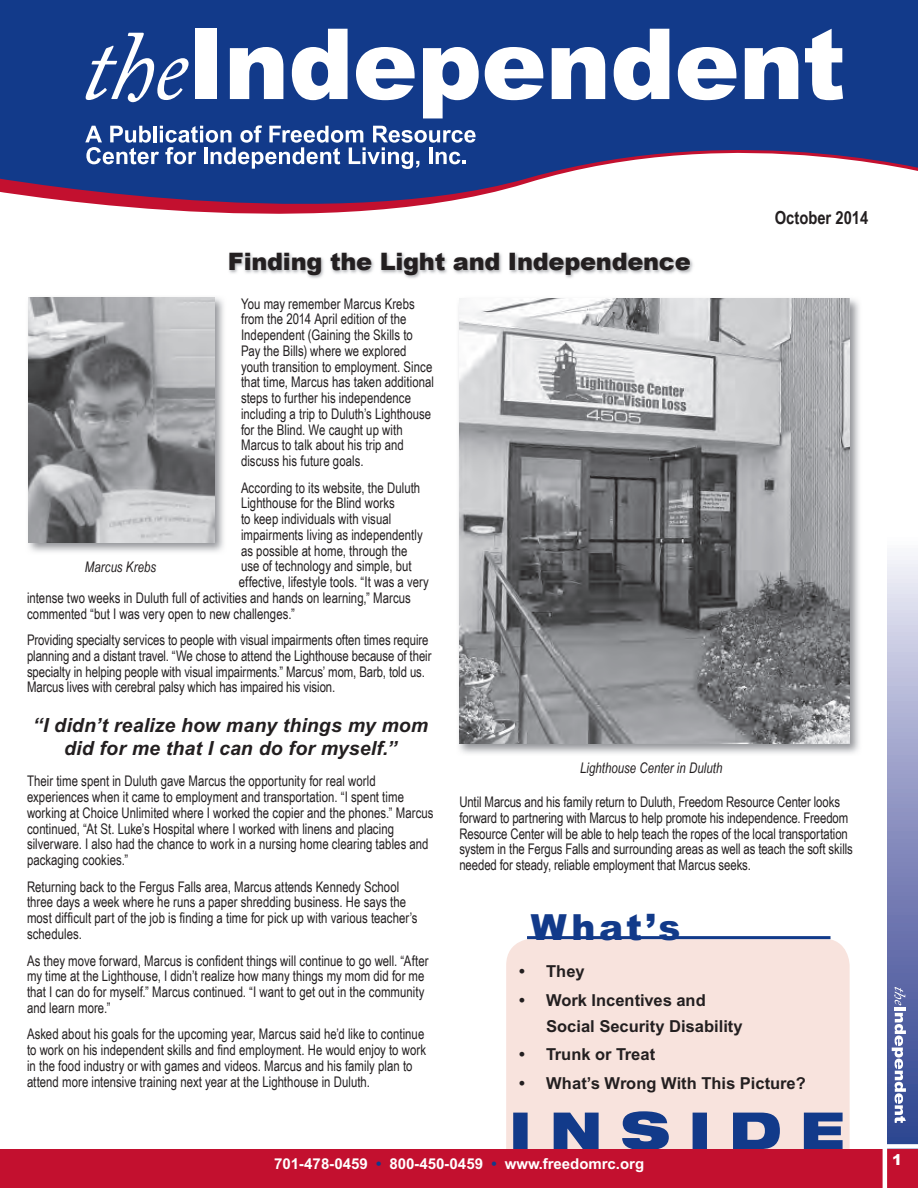
<style>
.page{position:relative;width:918px;height:1188px;background:#fff}
.page>*{position:absolute;margin:0;border:0;box-sizing:border-box;transform-origin:0 0}
.t1{font:900 36px "Arial";color:#123a8a}
.t2{font:900 24px "Arial";letter-spacing:-.01em;color:#231f20}
.t3{font:italic 700 19.5px/23.4px "Arial";letter-spacing:.005em;color:#231f20;text-align:center}
.t4{font:700 18px "Arial Narrow";color:#231f20}
.t5{font:700 16.5px/25.5px "Arial";color:#231f20}
.t6{font:700 15px "Arial";color:#fff}
.t7{font:900 15px "Arial";color:#fff}
.t8{font:14.7px/15.8px "Arial Narrow";color:#231f20;scale:.95 1}
.t9{font:italic 14.7px "Arial Narrow";letter-spacing:.005em;color:#231f20;scale:.95 1}
.s1{color:#123a8a}
</style>
<div class="page">
<div style="left:506px;top:938px;width:344px;height:245px;background:#f8e3dd;border-radius:27px"></div>
<hr style="left:527px;top:936px;width:304px;height:3px;background:#123a8a">
<svg style="left:0;top:0;width:918px;height:214px;fill:#123a8a"></svg>
<svg style="left:85px;top:125px;width:391px;height:44px"></svg>
<svg style="left:86px;top:33px;width:103px;height:69px"></svg>
<div style="left:196px;top:29px;width:21px;height:70px;background:#fff"></div>
<svg style="left:230px;top:47px;width:53px;height:52px"></svg>
<svg style="left:292px;top:29px;width:56px;height:71px"></svg>
<svg style="left:356px;top:47px;width:59px;height:53px"></svg>
<svg style="left:423px;top:47px;width:56px;height:71px"></svg>
<svg style="left:485px;top:47px;width:58px;height:53px"></svg>
<svg style="left:552px;top:47px;width:53px;height:52px"></svg>
<svg style="left:614px;top:29px;width:55px;height:71px"></svg>
<svg style="left:678px;top:47px;width:58px;height:53px"></svg>
<svg style="left:745px;top:47px;width:53px;height:52px"></svg>
<svg style="left:805px;top:29px;width:38px;height:71px"></svg>
<svg style="left:887px;top:556px;width:31px;height:588px;background:#8e95c2"></svg>
<svg style="left:894px;top:987px;width:11px;height:18px"></svg>
<hr style="left:895px;top:1007px;width:11px;height:4px;background:#fff">
<svg style="left:892px;top:1013px;width:14px;height:110px"></svg>
<svg style="left:513px;top:1111px;width:330px;height:38px"></svg>
<div style="left:0;top:1149px;width:918px;height:39px;background:#c3102f"></div>
<hr style="left:883px;top:1146px;width:4px;height:42px;background:#fff">
<img style="left:229px;top:253px;width:464px;height:26px">
<img style="left:458px;top:299px;width:402px;height:455px">
<img style="left:459px;top:298px;width:391px;height:445px">
<img style="left:28px;top:297px;width:196px;height:255px">
<img style="left:28px;top:298px;width:186px;height:244px">
<h2 class="t2" style="left:228px;top:244px;width:464px">Finding the Light and Independence</h2>
<p class="t4" style="left:775px;top:204px;width:95px">October 2014</p>
<p class="t8" style="left:241px;top:295px;width:205px">You may remember Marcus Krebs from the 2014 April edition of the Independent (Gaining the Skills to Pay the Bills) where we explored youth transition to employment. Since that time, Marcus has taken additional steps to further his independence including a trip to Duluth’s Lighthouse for the Blind. We caught up with Marcus to talk about his trip and discuss his future goals.</p>
<p class="t8" style="left:241px;top:479px;width:190px">According to its website, the Duluth</p>
<p class="t8" style="left:241px;top:495px;width:163px">Lighthouse for the Blind works</p>
<p class="t8" style="left:241px;top:511px;width:160px">to keep individuals with visual</p>
<p class="t8" style="left:241px;top:526px;width:193px">impairments living as independently</p>
<p class="t8" style="left:241px;top:542px;width:177px">as possible at home, through the</p>
<p class="t8" style="left:241px;top:558px;width:181px">use of technology and simple, but</p>
<p class="t8" style="left:239px;top:574px;width:202px">effective, lifestyle tools. “It was a very</p>
<p class="t8" style="left:27px;top:589px;width:406px">intense two weeks in Duluth full of activities and hands on learning,” Marcus</p>
<p class="t8" style="left:27px;top:605px;width:283px">commented “but I was very open to new challenges.”</p>
<p class="t8" style="left:27px;top:632px;width:427px">Providing specialty services to people with visual impairments often times require planning and a distant travel. “We chose to attend the Lighthouse because of their specialty in helping people with visual impairments.” Marcus’ mom, Barb, told us.<br>Marcus lives with cerebral palsy which has impaired his vision.</p>
<h3 class="t3" style="left:33px;top:713px;width:397px">“I didn’t realize how many things my mom did for me that I can do for myself.”</h3>
<p class="t8" style="left:27px;top:773px;width:429px">Their time spent in Duluth gave Marcus the opportunity for real world experiences when it came to employment and transportation. “I spent time working at Choice Unlimited where I worked the copier and the phones.” Marcus continued, “At St. Luke’s Hospital where I worked with linens and placing silverware. I also had the chance to work in a nursing home clearing tables and packaging cookies.”</p>
<p class="t8" style="left:27px;top:878px;width:413px">Returning back to the Fergus Falls area, Marcus attends Kennedy School three days a week where he runs a paper shredding business. He says the most difficult part of the job is finding a time for pick up with various teacher’s schedules.</p>
<p class="t8" style="left:27px;top:952px;width:424px">As they move forward, Marcus is confident things will continue to go well. “After my time at the Lighthouse, I didn’t realize how many things my mom did for me that I can do for myself.” Marcus continued. “I want to get out in the community and learn more.”</p>
<p class="t8" style="left:27px;top:1026px;width:422px">Asked about his goals for the upcoming year, Marcus said he’d like to continue to work on his independent skills and find employment. He would enjoy to work in the food industry or with games and videos. Marcus and his family plan to attend more intensive training next year at the Lighthouse in Duluth.</p>
<p class="t9" style="left:85px;top:556px;width:76px">Marcus Krebs</p>
<p class="t9" style="left:580px;top:758px;width:151px">Lighthouse Center in Duluth</p>
<p class="t8" style="left:459px;top:794px;width:416px">Until Marcus and his family return to Duluth, Freedom Resource Center looks forward to partnering with Marcus to help promote his independence. Freedom Resource Center will be able to help teach the ropes of the local transportation system in the Fergus Falls and surrounding areas as well as teach the soft skills needed for steady, reliable employment that Marcus seeks.</p>
<h1 class="t1" style="left:531px;top:905px;width:151px">What’s</h1>
<p class="t5" style="left:519px;top:959px;width:67px">• They</p>
<p class="t5" style="left:546px;top:987px;width:198px;text-indent:-27px">• Work Incentives and<br>Social Security Disability</p>
<p class="t5" style="left:519px;top:1042px;width:138px">• Trunk or Treat</p>
<p class="t5" style="left:519px;top:1070px;width:288px">• What’s Wrong With This Picture?</p>
<p class="t6" style="left:274px;top:1155px;width:371px">701-478-0459 <span class="s1">•</span> 800-450-0459 <span class="s1">•</span> www.freedomrc.org</p>
<p class="t7" style="left:892px;top:1150px;width:12px">1</p>
</div>
